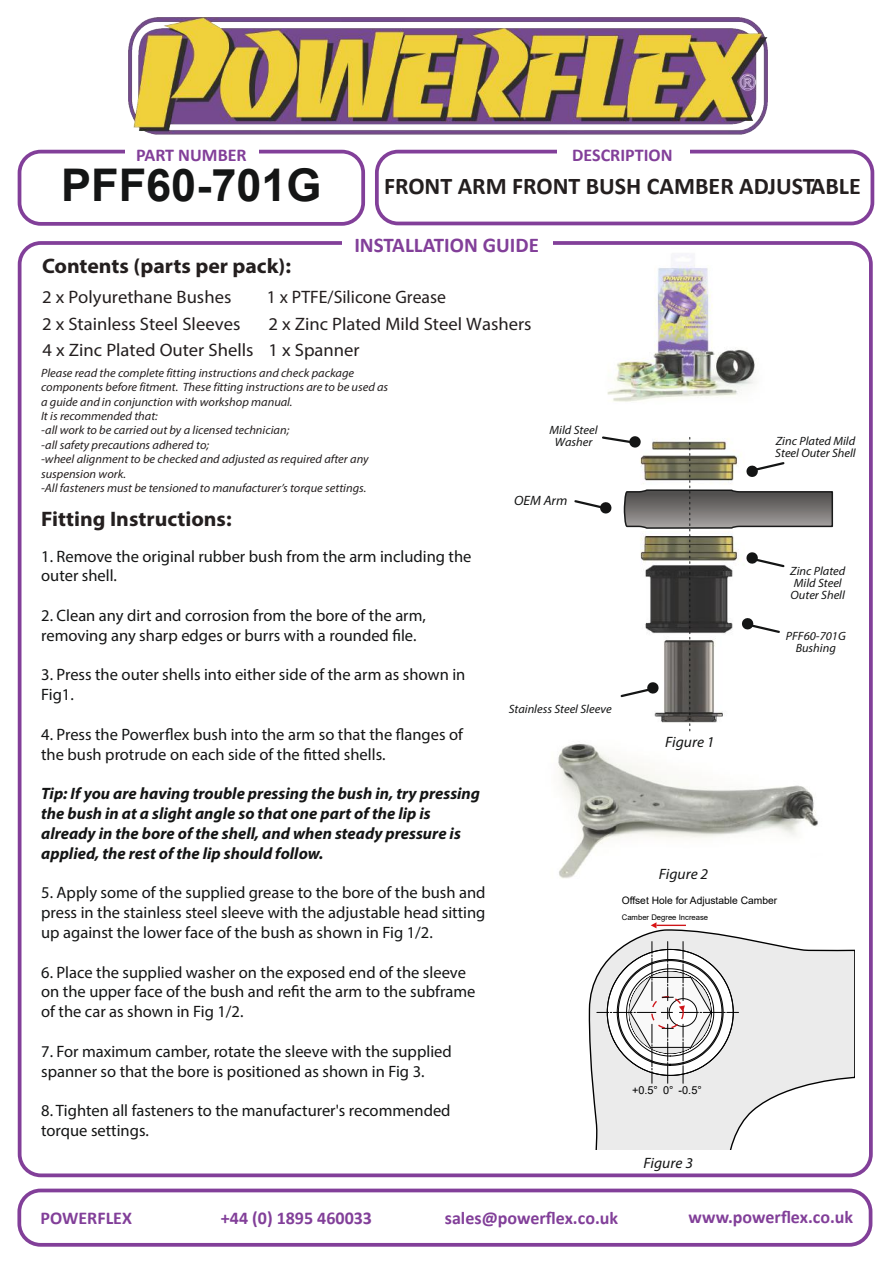
<style>
.page{position:relative;width:894px;height:1264px;background:#fff}
.page>*{position:absolute;margin:0;border:0;box-sizing:border-box;transform-origin:0 0}
.t1{font:700 45px "Arial";color:#141515}
.t2{font:700 24px "Calibri";color:#241f1f}
.t3{font:700 21px "Myriad Pro";color:#241f1f}
.t4{font:700 21px "Calibri";color:#823f99}
.t5{font:18px/27.2px "Myriad Pro";color:#241f1f}
.t6{font:700 18px "Calibri";color:#823f99}
.t7{font:16.5px/19.8px "Myriad Pro";color:#141515}
.t8{font:italic 700 16.5px/19.8px "Myriad Pro";color:#141515}
.t9{font:italic 15px "Myriad Pro";color:#141515}
.t10{font:italic 13.5px "Myriad Pro";color:#141515}
.t11{font:italic 12px/14.4px "Myriad Pro";color:#241f1f}
.t12{font:italic 12px/12px "Myriad Pro";color:#141515;text-align:center}
.t13{font:10.95px "Arial";color:#000}
.t14{font:10.2px "Arial";color:#000}
.t15{font:7.65px "Arial";color:#000}
</style>
<div class="page">
<img style="left:607px;top:254px;width:149px;height:148px">
<img style="left:558px;top:730px;width:260px;height:149px">
<svg style="left:574px;top:436px;width:259px;height:294px"></svg>
<div style="left:375px;top:150px;width:498px;height:75px;border:4px solid #823f99;border-radius:21px"></div>
<div style="left:18px;top:150px;width:347px;height:76px;border:4px solid #823f99;border-radius:21px"></div>
<img style="left:128px;top:18px;width:639px;height:117px">
<div style="left:124px;top:147px;width:134px;height:9px;background:#fff"></div>
<div style="left:556px;top:147px;width:132px;height:9px;background:#fff"></div>
<div style="left:17px;top:1188px;width:855px;height:58px;border:4px solid #823f99;border-radius:21px"></div>
<div style="left:18px;top:241px;width:854px;height:935px;border:4px solid #823f99;border-radius:21px"></div>
<div style="left:342px;top:235px;width:210px;height:15px;background:#fff"></div>
<svg style="left:588px;top:928px;width:266px;height:221px;fill:#ebebeb"></svg>
<svg style="left:596px;top:941px;width:142px;height:141px"></svg>
<svg style="left:650px;top:922px;width:35px;height:6px"></svg>
<p class="t6" style="left:136px;top:147px;width:112px">PART NUMBER</p>
<p class="t6" style="left:572px;top:147px;width:102px">DESCRIPTION</p>
<h1 class="t1" style="left:61px;top:168px;width:262px">PFF60-701G</h1>
<h2 class="t2" style="left:384px;top:176px;width:478px">FRONT ARM FRONT BUSH CAMBER ADJUSTABLE</h2>
<p class="t4" style="left:354px;top:236px;width:186px">INSTALLATION GUIDE</p>
<p class="t3" style="left:42px;top:257px;width:250px">Contents (parts per pack):</p>
<p class="t5" style="left:42px;top:284px;width:200px">2 x Polyurethane Bushes<br>2 x Stainless Steel Sleeves</p>
<p class="t5" style="left:267px;top:284px;width:181px">1 x PTFE/Silicone Grease</p>
<p class="t5" style="left:43px;top:312px;width:490px;line-height:26.4px;text-indent:226px">2 x Zinc Plated Mild Steel Washers<br>4 x Zinc Plated Outer Shells 1 x Spanner</p>
<p class="t11" style="left:41px;top:366px;width:348px">Please read the complete fitting instructions and check package components before fitment. These fitting instructions are to be used as a guide and in conjunction with workshop manual.<br>It is recommended that:<br>-all work to be carried out by a licensed technician;<br>-all safety precautions adhered to;<br>-wheel alignment to be checked and adjusted as required after any suspension work.<br>-All fasteners must be tensioned to manufacturer’s torque settings.</p>
<p class="t3" style="left:41px;top:510px;width:192px">Fitting Instructions:</p>
<p class="t7" style="left:41px;top:547px;width:431px">1. Remove the original rubber bush from the arm including the outer shell.</p>
<p class="t7" style="left:41px;top:607px;width:386px">2. Clean any dirt and corrosion from the bore of the arm, removing any sharp edges or burrs with a rounded file.</p>
<p class="t7" style="left:41px;top:666px;width:425px">3. Press the outer shells into either side of the arm as shown in<br>Fig1.</p>
<p class="t7" style="left:41px;top:725px;width:423px">4. Press the Powerflex bush into the arm so that the flanges of the bush protrude on each side of the fitted shells.</p>
<p class="t8" style="left:41px;top:785px;width:440px">Tip: If you are having trouble pressing the bush in, try pressing the bush in at a slight angle so that one part of the lip is already in the bore of the shell, and when steady pressure is applied, the rest of the lip should follow.</p>
<p class="t7" style="left:41px;top:884px;width:445px;text-align:justify">5. Apply some of the supplied grease to the bore of the bush and press in the stainless steel sleeve with the adjustable head sitting up against the lower face of the bush as shown in Fig 1/2.</p>
<p class="t7" style="left:41px;top:963px;width:435px">6. Place the supplied washer on the exposed end of the sleeve on the upper face of the bush and refit the arm to the subframe of the car as shown in Fig 1/2.</p>
<p class="t7" style="left:41px;top:1042px;width:412px">7. For maximum camber, rotate the sleeve with the supplied spanner so that the bore is positioned as shown in Fig 3.</p>
<p class="t7" style="left:41px;top:1102px;width:411px">8. Tighten all fasteners to the manufacturer's recommended torque settings.</p>
<p class="t12" style="left:549px;top:425px;width:49px">Mild Steel<br>Washer</p>
<p class="t10" style="left:514px;top:494px;width:55px">OEM Arm</p>
<p class="t12" style="left:508px;top:703px;width:104px">Stainless Steel Sleeve</p>
<p class="t12" style="left:775px;top:436px;width:82px;text-align:left">Zinc Plated Mild<br>Steel Outer Shell</p>
<p class="t12" style="left:789px;top:565px;width:57px;text-align:left">Zinc Plated<br>Mild Steel<br>Outer Shell</p>
<p class="t9" style="left:664px;top:735px;width:51px">Figure 1</p>
<p class="t12" style="left:785px;top:631px;width:61px">PFF60-701G<br>Bushing</p>
<p class="t9" style="left:658px;top:868px;width:51px">Figure 2</p>
<p class="t14" style="left:621px;top:896px;width:157px">Offset Hole for Adjustable Camber</p>
<p class="t15" style="left:621px;top:913px;width:88px">Camber Degree Increase</p>
<p class="t13" style="left:631px;top:1085px;width:71px">+0.5° 0° -0.5°</p>
<p class="t9" style="left:643px;top:1156px;width:51px">Figure 3</p>
<p class="t6" style="left:41px;top:1209px;width:93px">POWERFLEX</p>
<p class="t6" style="left:221px;top:1209px;width:152px">+44 (0) 1895 460033</p>
<p class="t6" style="left:444px;top:1209px;width:175px">sales@powerflex.co.uk</p>
<p class="t6" style="left:688px;top:1209px;width:166px">www.powerflex.co.uk</p>
</div>
